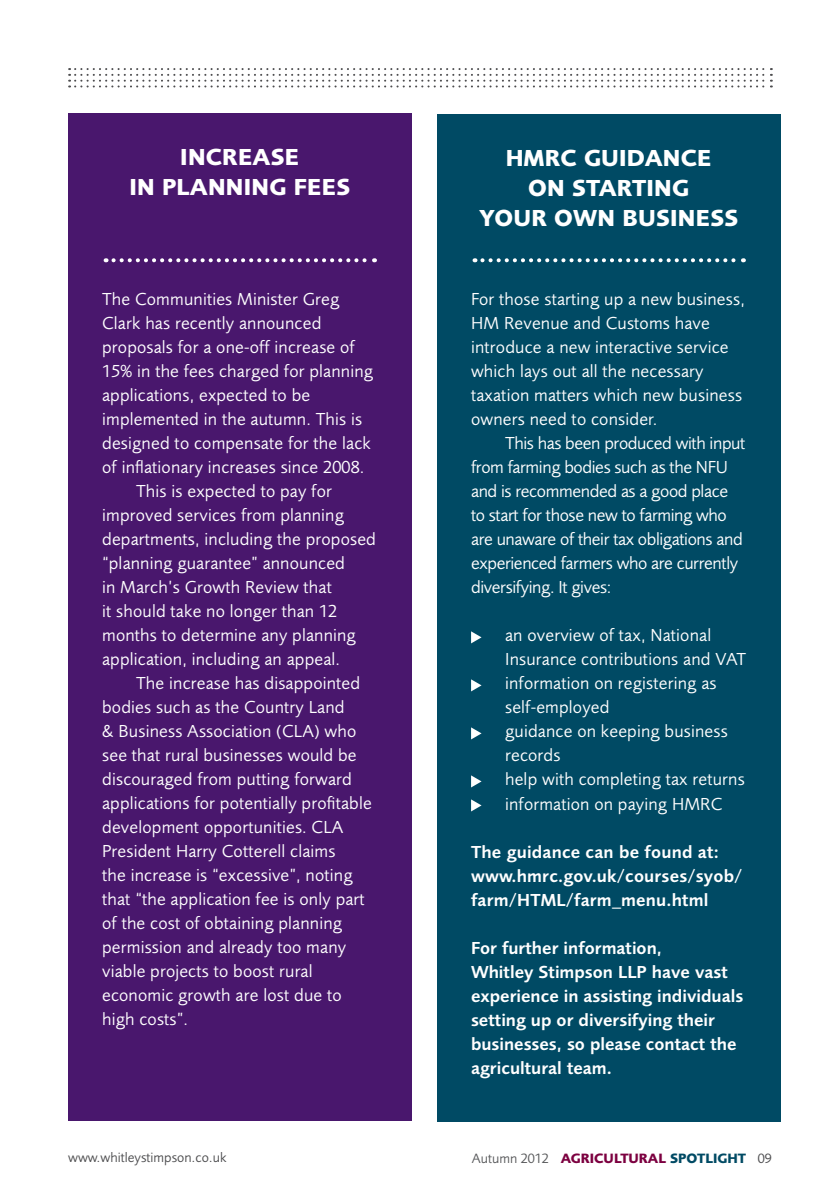
<style>
.page{position:relative;width:840px;height:1191px;background:#fff}
.page>*{position:absolute;margin:0;border:0;box-sizing:border-box;transform-origin:0 0}
.t1{font:700 24px/30px "Foundry Sans";letter-spacing:.01em;color:#fff;text-align:center}
.t2{font:18px/24px "Foundry Sans";letter-spacing:.01em;color:#fff}
.t3{font:600 18px/24px "Foundry Sans";color:#fff}
.t4{font:18px/24px "Foundry Sans";letter-spacing:-.02em;color:#fff}
.t5{font:700 14px "Foundry Sans";color:#7c0040}
.t6{font:14px "Foundry Sans";color:#4d4d4f}
.s1{font-weight:400;color:#58595b}
.s2{color:#004a64}
.s3{font-weight:400;color:#4d4d4f}
</style>
<div class="page">
<div style="left:68px;top:113px;width:343px;height:1008px;background:#49176d"></div>
<div style="left:437px;top:114px;width:343px;height:1007px;background:#004a64"></div>
<svg style="left:471px;top:631px;width:10px;height:12px"></svg>
<svg style="left:471px;top:679px;width:10px;height:12px"></svg>
<svg style="left:471px;top:727px;width:10px;height:12px"></svg>
<svg style="left:471px;top:775px;width:10px;height:12px"></svg>
<svg style="left:471px;top:799px;width:10px;height:12px"></svg>
<svg style="left:113px;top:258px;width:262px;height:4px"></svg>
<svg style="left:69px;top:68px;width:702px;height:19px"></svg>
<svg style="left:482px;top:258px;width:261px;height:4px"></svg>
<h1 class="t1" style="left:129px;top:142px;width:222px">INCREASE<br>IN PLANNING FEES</h1>
<p class="t2" style="left:102px;top:287px;width:238px">The Communities Minister Greg</p>
<p class="t2" style="left:102px;top:311px;width:221px">Clark has recently announced</p>
<p class="t2" style="left:102px;top:335px;width:254px">proposals for a one-off increase of</p>
<p class="t2" style="left:102px;top:359px;width:272px">15% in the fees charged for planning</p>
<p class="t2" style="left:102px;top:383px;width:209px">applications, expected to be</p>
<p class="t2" style="left:102px;top:407px;width:261px">implemented in the autumn. This is</p>
<p class="t2" style="left:102px;top:431px;width:270px">designed to compensate for the lack</p>
<p class="t2" style="left:102px;top:455px;width:264px">of inflationary increases since 2008.</p>
<p class="t2" style="left:136px;top:479px;width:197px">This is expected to pay for</p>
<p class="t2" style="left:102px;top:503px;width:243px">improved services from planning</p>
<p class="t2" style="left:102px;top:527px;width:275px">departments, including the proposed</p>
<p class="t2" style="left:102px;top:551px;width:244px">“planning guarantee” announced</p>
<p class="t2" style="left:102px;top:575px;width:231px">in March’s Growth Review that</p>
<p class="t2" style="left:102px;top:599px;width:236px">it should take no longer than 12</p>
<p class="t2" style="left:102px;top:623px;width:255px">months to determine any planning</p>
<p class="t2" style="left:102px;top:647px;width:239px">application, including an appeal.</p>
<p class="t2" style="left:136px;top:671px;width:225px">The increase has disappointed</p>
<p class="t2" style="left:102px;top:695px;width:244px">bodies such as the Country Land</p>
<p class="t2" style="left:102px;top:719px;width:255px">&amp; Business Association (CLA) who</p>
<p class="t2" style="left:102px;top:743px;width:256px">see that rural businesses would be</p>
<p class="t2" style="left:102px;top:767px;width:251px">discouraged from putting forward</p>
<p class="t2" style="left:102px;top:791px;width:271px">applications for potentially profitable</p>
<p class="t2" style="left:102px;top:815px;width:243px">development opportunities. CLA</p>
<p class="t2" style="left:102px;top:839px;width:235px">President Harry Cotterell claims</p>
<p class="t2" style="left:102px;top:863px;width:252px">the increase is “excessive”, noting</p>
<p class="t2" style="left:102px;top:887px;width:264px">that “the application fee is only part</p>
<p class="t2" style="left:102px;top:911px;width:241px">of the cost of obtaining planning</p>
<p class="t2" style="left:102px;top:935px;width:245px">permission and already too many</p>
<p class="t2" style="left:102px;top:959px;width:212px">viable projects to boost rural</p>
<p class="t2" style="left:102px;top:983px;width:241px">economic growth are lost due to</p>
<p class="t2" style="left:102px;top:1007px;width:87px">high costs”.</p>
<h1 class="t1" style="left:479px;top:143px;width:260px">HMRC GUIDANCE<br>ON STARTING<br>YOUR OWN BUSINESS</h1>
<p class="t2" style="left:471px;top:287px;width:275px">For those starting up a new business,<br>HM Revenue and Customs have introduce a new interactive service which lays out all the necessary taxation matters which new business owners need to consider.</p>
<p class="t4" style="left:471px;top:431px;width:275px;text-indent:34px">This has been produced with input from farming bodies such as the NFU and is recommended as a good place to start for those new to farming who are unaware of their tax obligations and experienced farmers who are currently diversifying. It gives:</p>
<p class="t2" style="left:505px;top:623px;width:242px">an overview of tax, National<br>Insurance contributions and VAT information on registering as self-employed<br>guidance on keeping business records<br>help with completing tax returns information on paying HMRC</p>
<p class="t3" style="left:471px;top:839px;width:273px">The guidance can be found at: www.hmrc.gov.uk/courses/syob/ farm/HTML/farm_menu.html</p>
<p class="t3" style="left:471px;top:935px;width:273px">For further information,<br>Whitley Stimpson LLP have vast experience in assisting individuals setting up or diversifying their businesses, so please contact the agricultural team.</p>
<p class="t6" style="left:68px;top:1149px;width:160px">www.whitleystimpson.co.uk</p>
<p class="t5" style="left:471px;top:1149px;width:301px"><span class="s1">Autumn 2012</span> AGRICULTURAL <span class="s2">SPOTLIGHT</span> <span class="s3">09</span></p>
</div>
